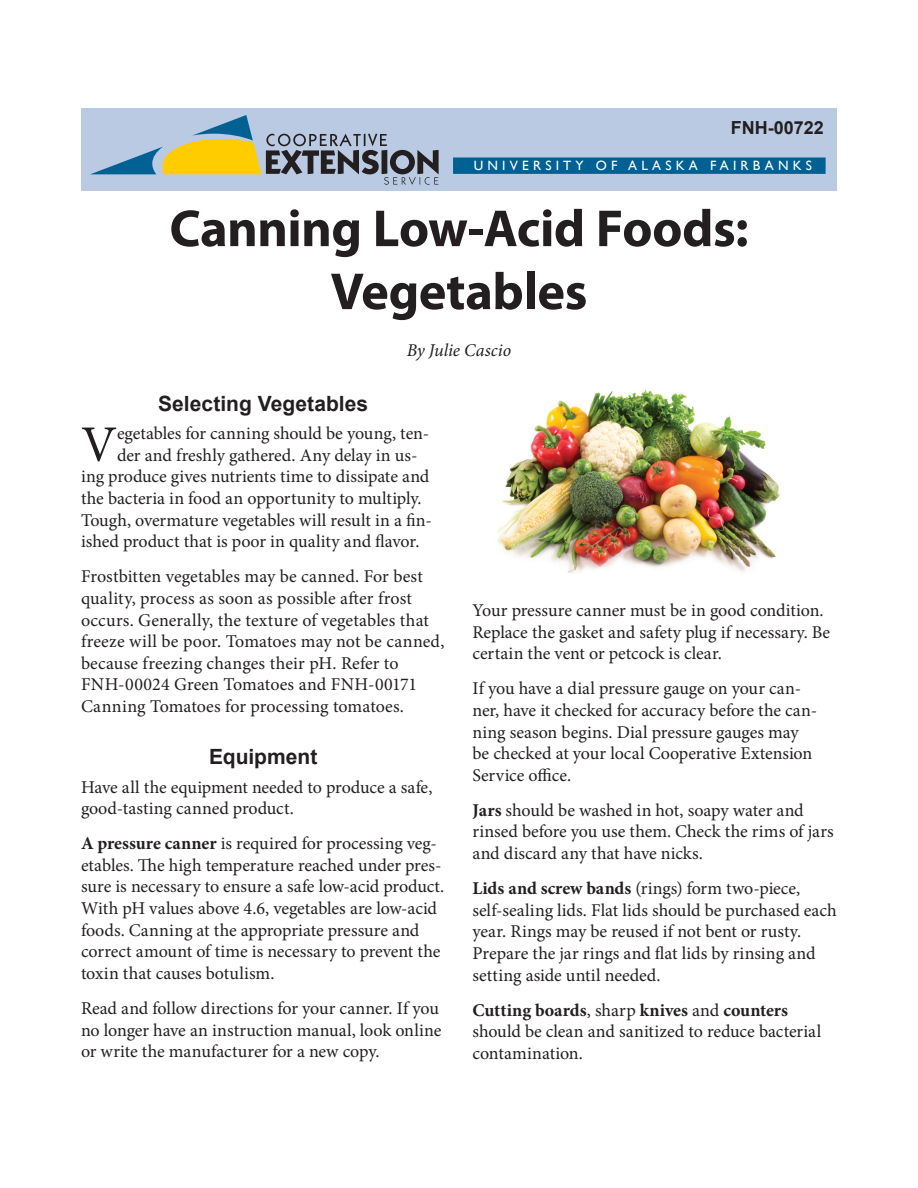
<style>
.page{position:relative;width:918px;height:1188px;background:#fff}
.page>*{position:absolute;margin:0;border:0;box-sizing:border-box;transform-origin:0 0}
.Pub_title{font:700 52.5px/63px "Myriad Pro";letter-spacing:-.01em;color:#231f20;text-align:center}
.Body_text{font:51.3px "Minion Pro";color:#231f20}
.Head_1{font:700 21px "Arial";color:#231f20}
.Body_text-2{font:18px/21.6px "Minion Pro";color:#231f20}
.by_line{font:italic 18px "Minion Pro";letter-spacing:-.005em;color:#231f20}
.t1{font:700 18px "Arial";color:#231f20}
.Subhead_1{font:13.5px "Gill Sans";letter-spacing:.31em;color:#fff}
.s1{font-weight:700}
</style>
<div class="page">
<img style="left:497px;top:389px;width:283px;height:184px">
<div style="left:81px;top:108px;width:756px;height:83px;background:#bacae3"></div>
<div style="left:453px;top:158px;width:373px;height:16px;background:#006192"></div>
<svg style="left:90px;top:115px;width:349px;height:70px"></svg>
<p class="t1" style="left:731px;top:115px;width:95px">FNH-00722</p>
<p class="Subhead_1" style="left:474px;top:157px;width:340px">UNIVERSITY OF ALASKA FAIRBANKS</p>
<p class="Pub_title" style="left:169px;top:195px;width:581px">Canning Low-Acid Foods:<br>Vegetables</p>
<p class="Head_1" style="left:158px;top:390px;width:211px">Selecting Vegetables</p>
<p class="by_line" style="left:407px;top:338px;width:106px">By Julie Cascio</p>
<p class="Body_text" style="left:81px;top:410px;width:38px">V</p>
<p class="Body_text-2" style="left:117px;top:423px;width:314px">egetables for canning should be young, ten-</p>
<p class="Body_text-2" style="left:117px;top:444px;width:302px">der and freshly gathered. Any delay in us-</p>
<p class="Body_text-2" style="left:81px;top:466px;width:350px">ing produce gives nutrients time to dissipate and</p>
<p class="Body_text-2" style="left:81px;top:488px;width:342px">the bacteria in food an opportunity to multiply.</p>
<p class="Body_text-2" style="left:81px;top:509px;width:352px">Tough, overmature vegetables will result in a fin-</p>
<p class="Body_text-2" style="left:81px;top:531px;width:340px">ished product that is poor in quality and flavor.</p>
<p class="Body_text-2" style="left:81px;top:566px;width:365px">Frostbitten vegetables may be canned. For best quality, process as soon as possible after frost occurs. Generally, the texture of vegetables that freeze will be poor. Tomatoes may not be canned, because freezing changes their pH. Refer to FNH-00024 Green Tomatoes and FNH-00171<br>Canning Tomatoes for processing tomatoes.</p>
<p class="Head_1" style="left:209px;top:743px;width:110px">Equipment</p>
<p class="Body_text-2" style="left:81px;top:776px;width:353px">Have all the equipment needed to produce a safe, good-tasting canned product.</p>
<p class="Body_text-2" style="left:81px;top:833px;width:365px"><span class="s1">A pressure canner</span> is required for processing veg&shy;etables. The high temperature reached under pres&shy;sure is necessary to ensure a safe low-acid product.<br>With pH values above 4.6, vegetables are low-acid foods. Canning at the appropriate pressure and correct amount of time is necessary to prevent the toxin that causes botulism.</p>
<p class="Body_text-2" style="left:81px;top:997px;width:362px">Read and follow directions for your canner. If you no longer have an instruction manual, look online or write the manufacturer for a new copy.</p>
<p class="Body_text-2" style="left:472px;top:600px;width:359px">Your pressure canner must be in good condition.<br>Replace the gasket and safety plug if necessary. Be certain the vent or petcock is clear.</p>
<p class="Body_text-2" style="left:472px;top:678px;width:346px">If you have a dial pressure gauge on your can&shy;ner, have it checked for accuracy before the can&shy;ning season begins. Dial pressure gauges may be checked at your local Cooperative Extension Service office.</p>
<p class="Body_text-2" style="left:472px;top:799px;width:363px"><span class="s1">Jars</span> should be washed in hot, soapy water and rinsed before you use them. Check the rims of jars and discard any that have nicks.</p>
<p class="Body_text-2" style="left:472px;top:878px;width:366px"><span class="s1">Lids and screw bands</span> (rings) form two-piece, self-sealing lids. Flat lids should be purchased each year. Rings may be reused if not bent or rusty.<br>Prepare the jar rings and flat lids by rinsing and setting aside until needed.</p>
<p class="Body_text-2" style="left:472px;top:999px;width:350px"><span class="s1">Cutting boards</span>, sharp <span class="s1">knives</span> and <span class="s1">counters </span>should be clean and sanitized to reduce bacterial contamination.</p>
</div>
